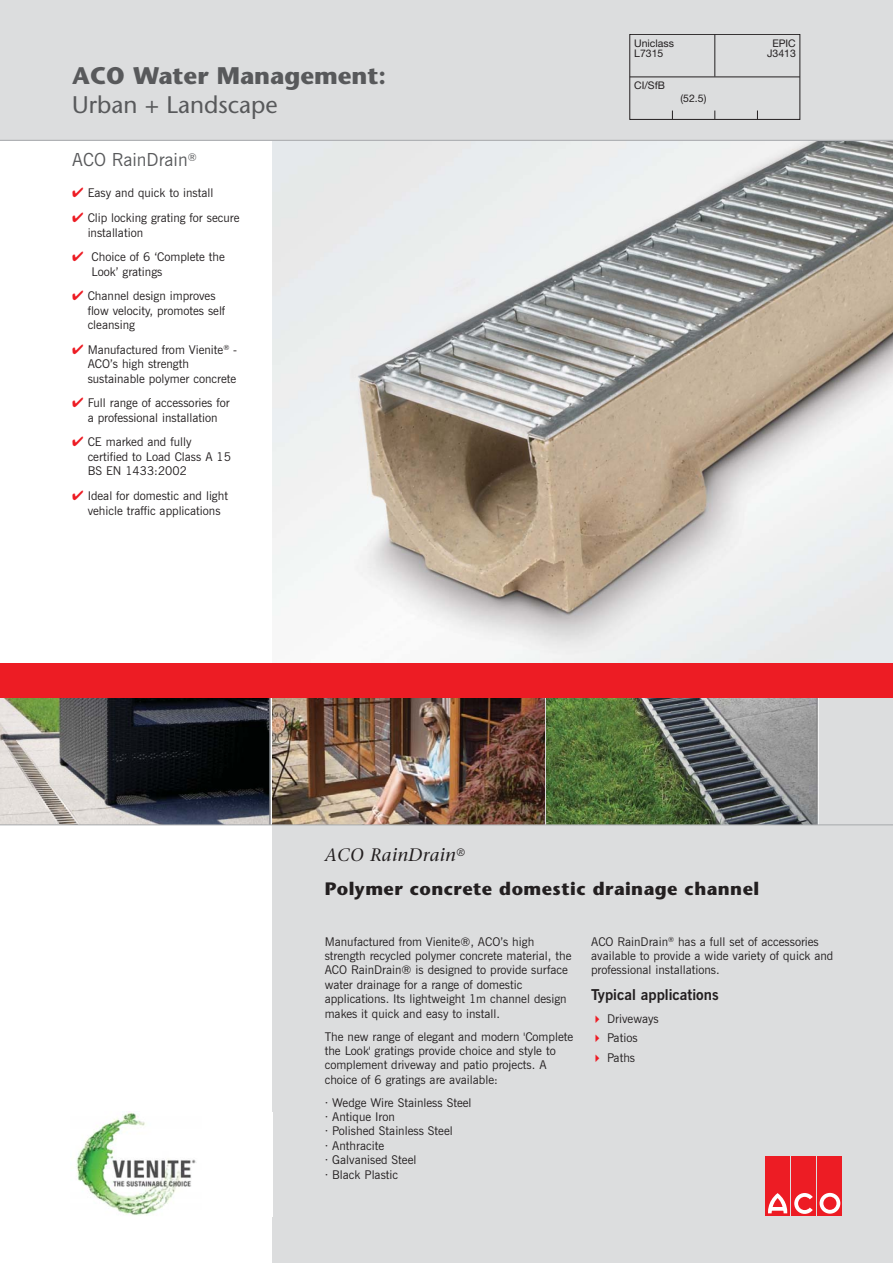
<style>
.page{position:relative;width:893px;height:1263px;background:#fff}
.page>*{position:absolute;margin:0;border:0;box-sizing:border-box;transform-origin:0 0}
.t1{font:700 24px "Stone Sans";color:#58595b}
.t2{font:24px "Stone Sans";color:#58595b}
.t3{font:700 18px "Stone Sans";letter-spacing:.025em;color:#231f20}
.t4{font:18px "News Gothic BT";color:#58595b}
.t5{font:italic 18px "Stone Serif";letter-spacing:.025em;color:#231f20}
.t6{font:700 15px "News Gothic BT";color:#231f20}
.t7{font:12px/14.4px "News Gothic BT";color:#231f20}
.t8{font:10.5px/10.5px "Helvetica Neue";color:#231f20}
.s1{color:#ed1c24}
</style>
<div class="page">
<img style="left:272px;top:141px;width:620px;height:522px">
<div style="left:272px;top:697px;width:620px;height:566px;background:#dcddde"></div>
<img style="left:0;top:697px;width:270px;height:128px">
<img style="left:272px;top:697px;width:272px;height:128px">
<img style="left:546px;top:697px;width:273px;height:128px">
<hr style="left:0;top:825px;width:892px;height:1px;background:#a7a9ac">
<div style="left:0;top:663px;width:892px;height:34px;background:#ed1c24"></div>
<div style="left:765px;top:1157px;width:25px;height:59px;background:#ed1c24"></div>
<div style="left:792px;top:1157px;width:24px;height:59px;background:#ed1c24"></div>
<div style="left:818px;top:1157px;width:24px;height:59px;background:#ed1c24"></div>
<svg style="left:819px;top:1193px;width:21px;height:21px"></svg>
<svg style="left:794px;top:1193px;width:19px;height:21px"></svg>
<svg style="left:768px;top:1193px;width:20px;height:20px"></svg>
<div style="left:0;top:0;width:892px;height:140px;background:#dcddde"></div>
<hr style="left:714px;top:34px;width:1px;height:43px;background:#231f20">
<hr style="left:630px;top:77px;width:170px;height:1px;background:#231f20">
<div style="left:629px;top:34px;width:171px;height:86px;border:1px solid #231f20"></div>
<hr style="left:0;top:140px;width:892px;height:1px;background:#a7a9ac">
<img style="left:76px;top:1112px;width:121px;height:103px">
<h1 class="t1" style="left:72px;top:67px;width:315px">ACO Water Management:</h1>
<h1 class="t2" style="left:72px;top:95px;width:207px">Urban + Landscape</h1>
<h2 class="t4" style="left:72px;top:153px;width:126px">ACO RainDrain<sup>®</sup></h2>
<p class="t7" style="left:72px;top:187px;width:143px"><span class="s1">✔</span> Easy and quick to install</p>
<p class="t7" style="left:88px;top:211px;width:153px;text-indent:-15px"><span class="s1">✔</span> Clip locking grating for secure installation</p>
<p class="t7" style="left:92px;top:251px;width:135px;text-indent:-19px"><span class="s1">✔</span> Choice of 6 ‘Complete the<br>Look’ gratings</p>
<p class="t7" style="left:88px;top:290px;width:139px;text-indent:-15px"><span class="s1">✔</span> Channel design improves flow velocity, promotes self cleansing</p>
<p class="t7" style="left:88px;top:343px;width:151px;text-indent:-15px"><span class="s1">✔</span> Manufactured from Vienite<sup>®</sup> -<br>ACO’s high strength sustainable polymer concrete</p>
<p class="t7" style="left:72px;top:397px;width:159px;text-align:center"><span class="s1">✔</span> Full range of accessories for a professional installation</p>
<p class="t7" style="left:88px;top:436px;width:145px;text-indent:-15px"><span class="s1">✔</span> CE marked and fully certified to Load Class A 15<br>BS EN 1433:2002</p>
<p class="t7" style="left:88px;top:489px;width:142px;text-indent:-15px"><span class="s1">✔</span> Ideal for domestic and light vehicle traffic applications</p>
<p class="t8" style="left:634px;top:39px;width:41px">Uniclass<br>L7315</p>
<p class="t8" style="left:767px;top:39px;width:30px;text-align:center">EPIC<br>J3413</p>
<p class="t8" style="left:634px;top:82px;width:32px">CI/SfB</p>
<p class="t8" style="left:680px;top:94px;width:27px">(52.5)</p>
<h2 class="t5" style="left:325px;top:848px;width:142px">ACO RainDrain<sup>®</sup></h2>
<h2 class="t3" style="left:325px;top:882px;width:436px">Polymer concrete domestic drainage channel</h2>
<p class="t7" style="left:325px;top:935px;width:248px">Manufactured from Vienite®, ACO’s high strength recycled polymer concrete material, the ACO RainDrain® is designed to provide surface water drainage for a range of domestic applications. Its lightweight 1m channel design makes it quick and easy to install.</p>
<p class="t7" style="left:325px;top:1030px;width:250px">The new range of elegant and modern 'Complete the Look' gratings provide choice and style to complement driveway and patio projects. A choice of 6 gratings are available:</p>
<p class="t7" style="left:325px;top:1096px;width:148px">· Wedge Wire Stainless Steel · Antique Iron<br>· Polished Stainless Steel<br>· Anthracite<br>· Galvanised Steel<br>· Black Plastic</p>
<p class="t7" style="left:591px;top:935px;width:244px">ACO RainDrain<sup>®</sup> has a full set of accessories available to provide a wide variety of quick and professional installations.</p>
<p class="t6" style="left:591px;top:989px;width:129px">Typical applications</p>
<p class="t7" style="left:591px;top:1013px;width:69px"><span class="s1">✔</span> Driveways</p>
<p class="t7" style="left:591px;top:1032px;width:48px"><span class="s1">✔</span> Patios</p>
<p class="t7" style="left:591px;top:1051px;width:46px"><span class="s1">✔</span> Paths</p>
</div>
